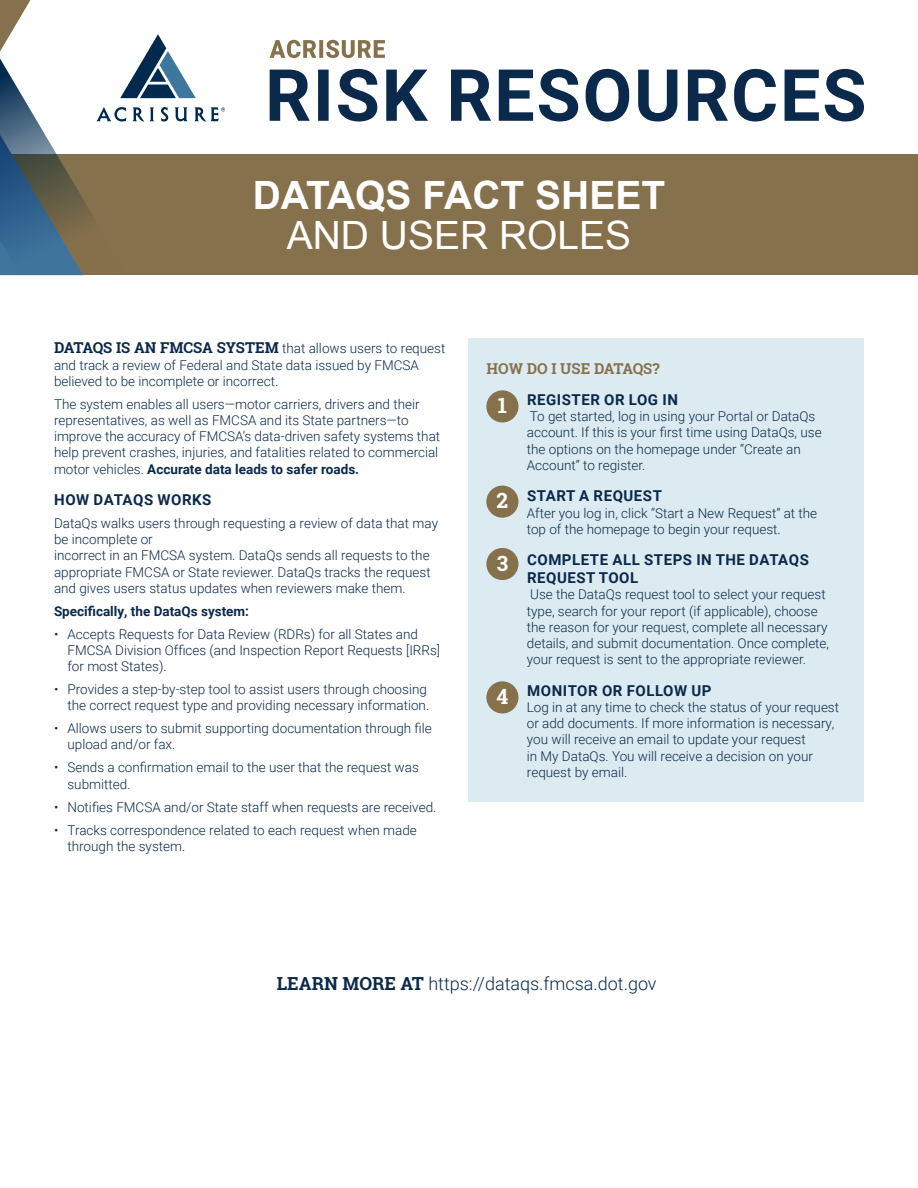
<style>
.page{position:relative;width:918px;height:1188px;background:#fff}
.page>*{position:absolute;margin:0;border:0;box-sizing:border-box;transform-origin:0 0}
.t1{font:700 39px/40.5px "Arial";color:#fff;text-align:center}
.t2{font:700 21px "Roboto Slab";color:#fff}
.t3{font:300 18px "Roboto";color:#0b294b}
.t4{font:700 15px/18px "Roboto";letter-spacing:.035em;color:#0b294b}
.t5{font:700 15px "Roboto Slab";color:#86714d}
.t6{font:300 13.5px/16.2px "Roboto";color:#0b294b}
.t7{font:700 13.5px "Roboto";color:#0b294b}
.s1{font-weight:400}
.s2{font-family:"Roboto Slab";font-weight:700;font-size:15px}
.s3{font-weight:700}
.s4{font-family:"Roboto Slab";font-weight:700}
</style>
<div class="page">
<div style="left:0;top:154px;width:918px;height:121px;background:#86714d"></div>
<div style="left:468px;top:338px;width:396px;height:463px;background:#dcebf1"></div>
<div style="left:486px;top:486px;width:32px;height:32px;background:#86714d;border-radius:50%"></div>
<div style="left:486px;top:390px;width:32px;height:32px;background:#86714d;border-radius:50%"></div>
<div style="left:486px;top:548px;width:32px;height:32px;background:#86714d;border-radius:50%"></div>
<div style="left:486px;top:681px;width:32px;height:32px;background:#86714d;border-radius:50%"></div>
<svg style="left:0;top:0;width:225px;height:275px"></svg>
<svg style="left:270px;top:40px;width:115px;height:18px"></svg>
<svg style="left:270px;top:69px;width:594px;height:53px"></svg>
<p class="t1" style="left:253px;top:176px;width:414px">DATAQS FACT SHEET<br><span class="s1">AND USER ROLES</span></p>
<p class="t6" style="left:54px;top:340px;width:393px"><span class="s2">DATAQS IS AN FMCSA SYSTEM</span> that allows users to request and track a review of Federal and State data issued by FMCSA believed to be incomplete or incorrect.</p>
<p class="t6" style="left:54px;top:395px;width:388px">The system enables all users—motor carriers, drivers and their representatives, as well as FMCSA and its State partners—to improve the accuracy of FMCSA’s data-driven safety systems that help prevent crashes, injuries, and fatalities related to commercial motor vehicles. <span class="s3">Accurate data leads to safer roads.</span></p>
<p class="t4" style="left:54px;top:490px;width:159px">HOW DATAQS WORKS</p>
<p class="t6" style="left:54px;top:515px;width:386px">DataQs walks users through requesting a review of data that may be incomplete or<br>incorrect in an FMCSA system. DataQs sends all requests to the appropriate FMCSA or State reviewer. DataQs tracks the request and gives users status updates when reviewers make them.</p>
<p class="t7" style="left:54px;top:602px;width:197px">Specifically, the DataQs system:</p>
<p class="t6" style="left:68px;top:625px;width:374px;text-indent:-14px">• Accepts Requests for Data Review (RDRs) for all States and<br>FMCSA Division Offices (and Inspection Report Requests [IRRs] for most States).</p>
<p class="t6" style="left:54px;top:681px;width:377px;text-align:right">• Provides a step-by-step tool to assist users through choosing the correct request type and providing necessary information.</p>
<p class="t6" style="left:68px;top:720px;width:366px;text-indent:-14px">• Allows users to submit supporting documentation through file upload and/or fax.</p>
<p class="t6" style="left:68px;top:759px;width:353px;text-indent:-14px">• Sends a confirmation email to the user that the request was submitted.</p>
<p class="t6" style="left:54px;top:798px;width:384px">• Notifies FMCSA and/or State staff when requests are received.</p>
<p class="t6" style="left:68px;top:821px;width:351px;text-indent:-14px">• Tracks correspondence related to each request when made through the system.</p>
<p class="t5" style="left:486px;top:359px;width:175px">HOW DO I USE DATAQS?</p>
<p class="t2" style="left:498px;top:391px;width:11px">1</p>
<p class="t2" style="left:497px;top:486px;width:13px">2</p>
<p class="t2" style="left:497px;top:549px;width:13px">3</p>
<p class="t2" style="left:497px;top:682px;width:13px">4</p>
<p class="t4" style="left:527px;top:390px;width:152px">REGISTER OR LOG IN</p>
<p class="t6" style="left:527px;top:408px;width:296px">To get started, log in using your Portal or DataQs account. If this is your first time using DataQs, use the options on the homepage under “Create an Account” to register.</p>
<p class="t4" style="left:527px;top:486px;width:136px">START A REQUEST</p>
<p class="t6" style="left:527px;top:504px;width:292px">After you log in, click “Start a New Request” at the top of the homepage to begin your request.</p>
<p class="t4" style="left:527px;top:550px;width:283px">COMPLETE ALL STEPS IN THE DATAQS<br>REQUEST TOOL</p>
<p class="t6" style="left:527px;top:586px;width:304px">Use the DataQs request tool to select your request type, search for your report (if applicable), choose the reason for your request, complete all necessary details, and submit documentation. Once complete, your request is sent to the appropriate reviewer.</p>
<p class="t4" style="left:527px;top:681px;width:186px">MONITOR OR FOLLOW UP</p>
<p class="t6" style="left:527px;top:699px;width:314px">Log in at any time to check the status of your request or add documents. If more information is necessary, you will receive an email to update your request<br>in My DataQs. You will receive a decision on your request by email.</p>
<p class="t3" style="left:277px;top:971px;width:381px"><span class="s4">LEARN MORE AT</span> https://dataqs.fmcsa.dot.gov</p>
</div>
